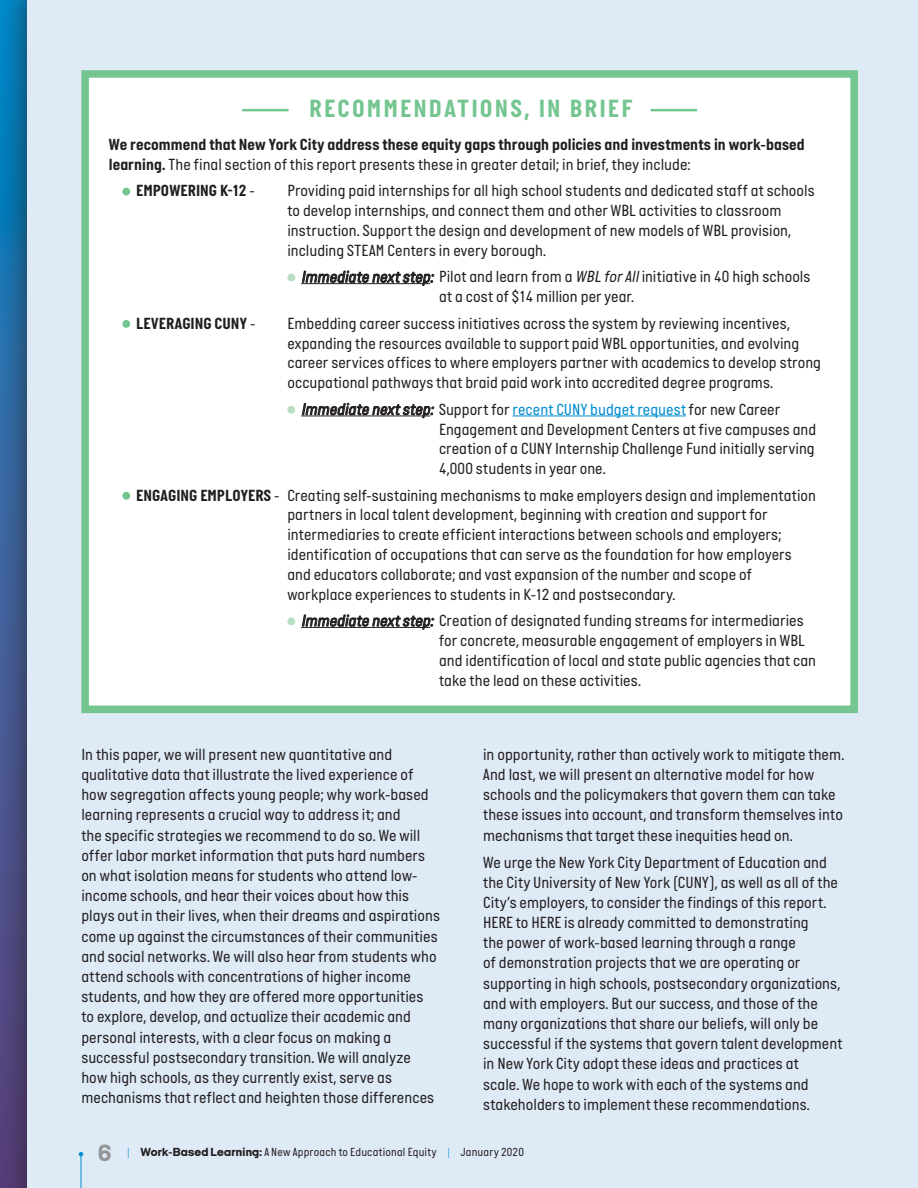
<style>
.page{position:relative;width:918px;height:1188px;background:#fff}
.page>*{position:absolute;margin:0;border:0;box-sizing:border-box;transform-origin:0 0}
.t1{font:700 25.5px "Italian Plate No 1";letter-spacing:.095em;color:#74c590;scale:2 1}
.Text{font:16.5px/20.2px "Italian Plate No 1";letter-spacing:.005em;color:#231f20}
.Text-2{font:700 16.5px/19.8px "Italian Plate No 1";letter-spacing:.005em;color:#231f20}
.t2{font:12px "Italian Plate No 1";letter-spacing:.015em;color:#231f20}
.s1{font-weight:400}
.s2{font-style:italic}
.s3{color:#008ccf}
.s4{font-weight:700}
.s5{font-family:"Italian Plate No 1 Expanded";font-weight:800;font-size:24px;color:#949698}
.s6{font-family:"Italian Plate No 1 Expanded";font-weight:200;color:#008ccf}
.s7{font-family:"Italian Plate No 1 Expanded";font-weight:800}
</style>
<div class="page">
<div style="left:0;top:0;width:40px;height:1188px;background:#231f20;opacity:.75"></div>
<div style="left:27px;top:0;width:891px;height:1188px;background:#dfeaf7"></div>
<div style="left:85px;top:74px;width:769px;height:635px;background:#fff"></div>
<hr style="left:301px;top:283px;width:129px;height:1px;background:#231f20">
<hr style="left:301px;top:416px;width:129px;height:1px;background:#231f20">
<hr style="left:513px;top:416px;width:173px;height:1px;background:#008ccf">
<hr style="left:301px;top:627px;width:129px;height:1px;background:#231f20">
<div style="left:122px;top:188px;width:8px;height:8px;background:#74c590;border-radius:50%"></div>
<div style="left:287px;top:274px;width:8px;height:7px;background:#b9dfc3;border-radius:50%"></div>
<div style="left:122px;top:320px;width:8px;height:8px;background:#74c590;border-radius:50%"></div>
<div style="left:287px;top:406px;width:8px;height:8px;background:#b9dfc3;border-radius:50%"></div>
<div style="left:122px;top:492px;width:8px;height:8px;background:#74c590;border-radius:50%"></div>
<div style="left:287px;top:617px;width:8px;height:8px;background:#b9dfc3;border-radius:50%"></div>
<div style="left:81px;top:70px;width:777px;height:643px;border:8px solid #74c590"></div>
<hr style="left:81px;top:1154px;width:1px;height:34px;background:#fff">
<svg style="left:79px;top:1152px;width:4px;height:4px"></svg>
<p class="t1" style="left:240px;top:94px;width:231px">— RECOMMENDATIONS, IN BRIEF —</p>
<p class="Text-2" style="left:109px;top:135px;width:698px">We recommend that New York City address these equity gaps through policies and investments in work-based learning. <span class="s1">The final section of this report presents these in greater detail; in brief, they include:</span></p>
<p class="Text-2" style="left:136px;top:181px;width:120px">EMPOWERING K-12 <span class="s1">-</span></p>
<p class="Text" style="left:287px;top:181px;width:529px;line-height:19.8px">Providing paid internships for all high school students and dedicated staff at schools to develop internships, and connect them and other WBL activities to classroom instruction. Support the design and development of new models of WBL provision, including STEAM Centers in every borough.</p>
<p class="Text" style="left:439px;top:267px;width:373px;line-height:19.8px;text-indent:-138px"><span class="s2">Immediate nextstep:</span> Pilot and learn from a <span class="s2">WBL forAll</span>initiative in 40 high schools at a cost of $14 million per year.</p>
<p class="Text-2" style="left:136px;top:313px;width:121px">LEVERAGING CUNY <span class="s1">-</span></p>
<p class="Text" style="left:287px;top:313px;width:535px;line-height:19.8px">Embedding career success initiatives across the system by reviewing incentives, expanding the resources available to support paid WBL opportunities, and evolving career services offices to where employers partner with academics to develop strong occupational pathways that braid paid work into accredited degree programs.</p>
<p class="Text" style="left:439px;top:399px;width:379px;line-height:19.8px;text-indent:-138px"><span class="s2">Immediate nextstep:</span> Support for <span class="s3">recent CUNY budget request</span> for new Career Engagement and Development Centers at five campuses and creation of a CUNY Internship Challenge Fund initially serving 4,000 students in year one.</p>
<p class="Text" style="left:287px;top:485px;width:530px;line-height:19.8px;text-indent:-151px"><span class="s4">ENGAGING EMPLOYERS</span> - Creating self-sustaining mechanisms to make employers design and implementation partners in local talent development, beginning with creation and support for intermediaries to create efficient interactions between schools and employers; identification of occupations that can serve as the foundation for how employers and educators collaborate; and vast expansion of the number and scope of workplace experiences to students in K-12 and postsecondary.</p>
<p class="Text" style="left:439px;top:611px;width:378px;line-height:19.8px;text-indent:-138px"><span class="s2">Immediate nextstep:</span> Creation of designated funding streams for intermediaries for concrete, measurable engagement of employers in WBL and identification of local and state public agencies that can take the lead on these activities.</p>
<p class="Text" style="left:81px;top:744px;width:360px">In this paper, we will present new quantitative and qualitative data that illustrate the lived experience of how segregation affects young people; why work-based learning represents a crucial way to address it; and<br>the specific strategies we recommend to do so. We will offer labor market information that puts hard numbers on what isolation means for students who attend low&shy;income schools, and hear their voices about how this plays out in their lives, when their dreams and aspirations come up against the circumstances of their communities and social networks. We will also hear from students who attend schools with concentrations of higher income students, and how they are offered more opportunities to explore, develop, and actualize their academic and personal interests, with a clear focus on making a successful postsecondary transition. We will analyze how high schools, as they currently exist, serve as mechanisms that reflect and heighten those differences</p>
<p class="Text" style="left:483px;top:744px;width:363px">in opportunity, rather than actively work to mitigate them.<br>And last, we will present an alternative model for how schools and the policymakers that govern them can take these issues into account, and transform themselves into mechanisms that target these inequities head on.</p>
<p class="Text" style="left:483px;top:852px;width:361px">We urge the New York City Department of Education and the City University of New York (CUNY), as well as all of the City’s employers, to consider the findings of this report.<br>HERE to HERE is already committed to demonstrating<br>the power of work-based learning through a range<br>of demonstration projects that we are operating or supporting in high schools, postsecondary organizations, and with employers. But our success, and those of the many organizations that share our beliefs, will only be successful if the systems that govern talent development in New York City adopt these ideas and practices at<br>scale. We hope to work with each of the systems and stakeholders to implement these recommendations.</p>
<p class="t2" style="left:98px;top:1146px;width:428px"><span class="s5">6</span> <span class="s6">|</span> <span class="s7">Work-Based Learning:</span> A New Approach to Educational Equity <span class="s6">|</span> January 2020</p>
</div>
